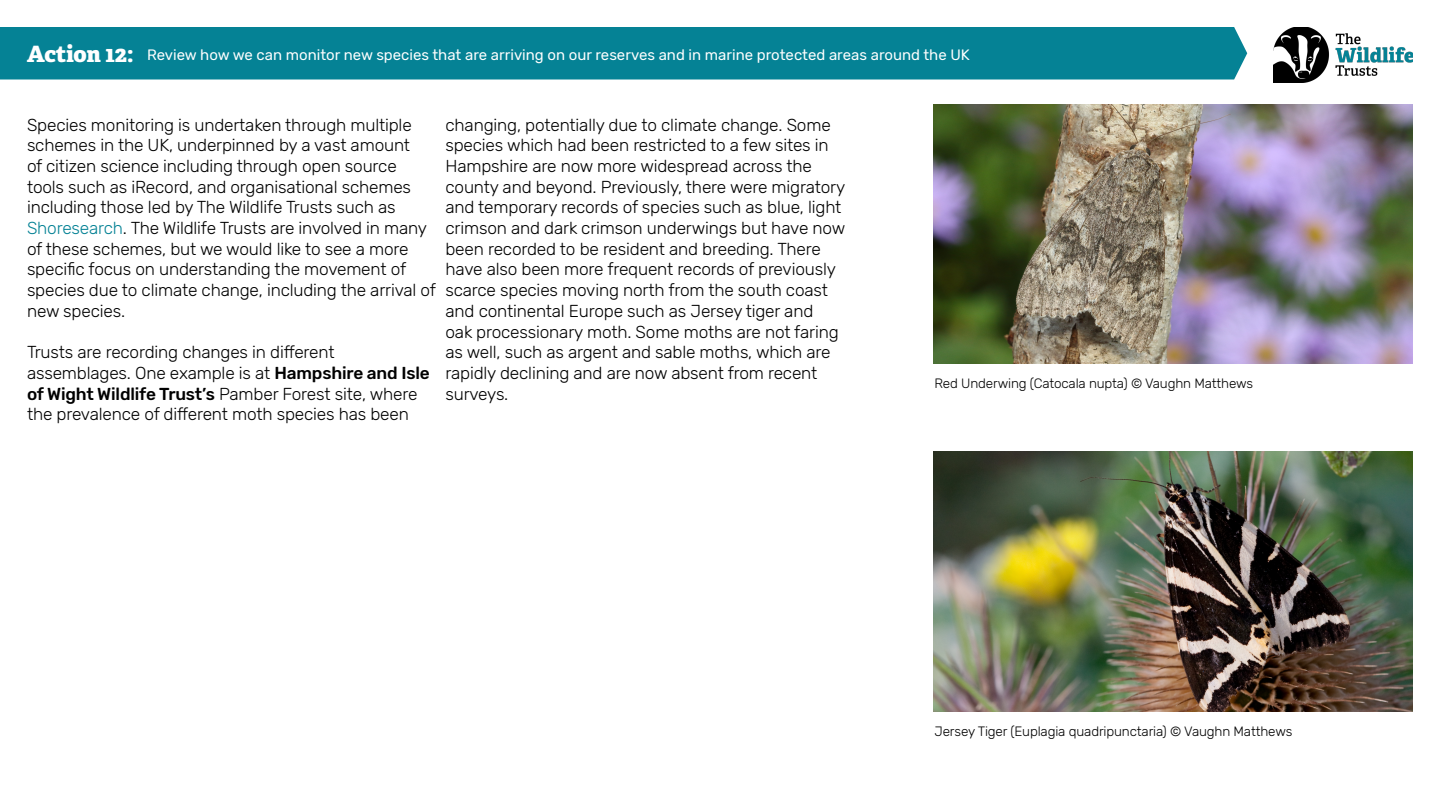
<style>
.page{position:relative;width:1440px;height:810px;background:#fff}
.page>*{position:absolute;margin:0;border:0;box-sizing:border-box;transform-origin:0 0}
.Page_title{font:800 22.5px "Adelle";color:#fff}
.Body{font:300 17.25px/20.7px "Rubik";letter-spacing:-.01em;color:#000}
.Action_name{font:15px "Rubik";color:#fff}
.t1{font:300 13.5px "Rubik";letter-spacing:-.01em;color:#000}
.s1{color:#058295}
.s2{font-weight:500}
</style>
<div class="page">
<img style="left:1274px;top:27px;width:139px;height:55px">
<div style="left:0;top:27px;width:1247px;height:53px;background:#058295"></div>
<img style="left:934px;top:105px;width:479px;height:259px">
<img style="left:934px;top:452px;width:479px;height:259px">
<p class="Page_title" style="left:27px;top:37px;width:108px">Action 12:</p>
<p class="Action_name" style="left:147px;top:47px;width:824px">Review how we can monitor new species that are arriving on our reserves and in marine protected areas around the UK</p>
<p class="Body" style="left:27px;top:115px;width:411px">Species monitoring is undertaken through multiple schemes in the UK, underpinned by a vast amount<br>of citizen science including through open source tools such as iRecord, and organisational schemes including those led by The Wildlife Trusts such as <span class="s1">Shoresearch</span>. The Wildlife Trusts are involved in many of these schemes, but we would like to see a more specific focus on understanding the movement of species due to climate change, including the arrival of new species.</p>
<p class="Body" style="left:27px;top:342px;width:404px">Trusts are recording changes in different assemblages. One example is at <span class="s2">Hampshire and Isle of Wight Wildlife Trust’s</span> Pamber Forest site, where the prevalence of different moth species has been</p>
<p class="Body" style="left:446px;top:115px;width:401px">changing, potentially due to climate change. Some species which had been restricted to a few sites in Hampshire are now more widespread across the county and beyond. Previously, there were migratory and temporary records of species such as blue, light crimson and dark crimson underwings but have now been recorded to be resident and breeding. There have also been more frequent records of previously scarce species moving north from the south coast and continental Europe such as Jersey tiger and<br>oak processionary moth. Some moths are not faring as well, such as argent and sable moths, which are rapidly declining and are now absent from recent surveys.</p>
<p class="t1" style="left:934px;top:376px;width:320px">Red Underwing (Catocala nupta) © Vaughn Matthews</p>
<p class="t1" style="left:934px;top:724px;width:359px">Jersey Tiger (Euplagia quadripunctaria) © Vaughn Matthews</p>
</div>
